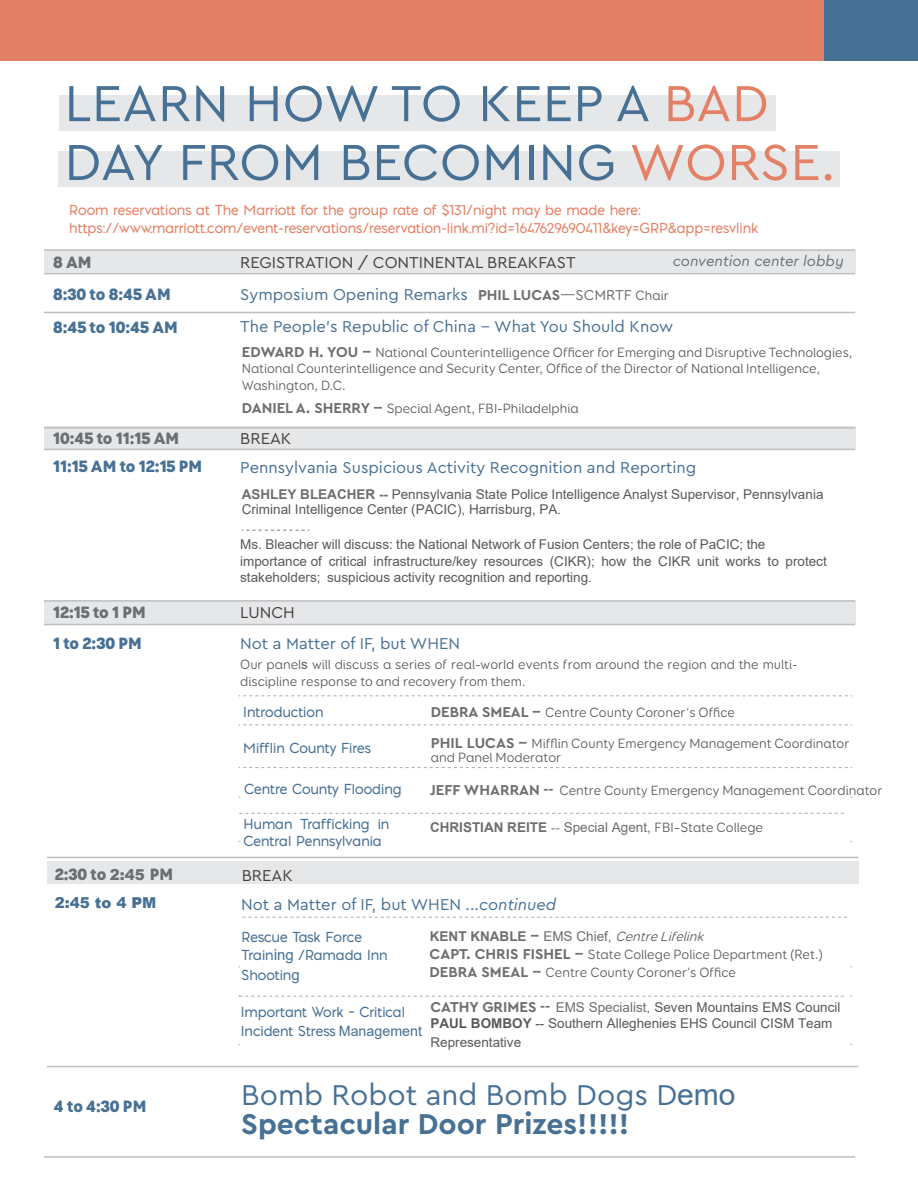
<style>
.page{position:relative;width:918px;height:1188px;background:#fff}
.page>*{position:absolute;margin:0;border:0;box-sizing:border-box;transform-origin:0 0}
.t1{font:52.95px/58.8px "Cera Basic";letter-spacing:.01em;color:#477095}
.t2{font:700 30px/29.1px "Cera Basic";color:#477095}
.t3{font:16.5px "Cera Basic";color:#477095}
.t4{font:16.5px/31.8px "Cera Basic";color:#414042}
.t5{font:900 16.5px/33.6px "Lean O Sans FY";color:#477095}
.t6{font:900 16.5px "Lean O Sans FY";color:#6d6e71}
.t7{font:italic 15px "Cera Basic";color:#6d6e71}
.t8{font:900 15px "Arial";color:#477095}
.t9{font:13.5px/16.5px "Booster Next FY";color:#58595b}
.t10{font:13.5px/16.5px "Arial";color:#58595b}
.t11{font:13.5px/18.8px "Pontiac";color:#477095}
.t12{font:13.5px/18px "Pontiac";color:#e48065}
.s1{color:#e48065}
.s2{color:#477095}
.s3{font-weight:700;font-size:15px;color:#6d6e71}
.s4{font-size:15px;color:#6d6e71}
.s5{font-family:"Booster Next FY";font-size:13.5px;color:#58595b}
.s6{font-family:"Cera Basic";font-weight:700;font-size:15px;color:#6d6e71}
.s7{font-weight:700;color:#6d6e71}
.s8{font-family:"Arial"}
.s9{font-family:"Arial";font-weight:700;color:#6d6e71}
.s10{font-family:"Minion Pro";font-weight:700;color:#6d6e71}
.s11{font-family:"Arial";color:#6d6e71}
.s12{font-family:"Arial";font-size:15px}
.s13{font-style:italic}
.s14{font-size:15px}
.s15{font-family:"Arial";font-size:14.25px}
.s16{color:#6d6e71}
.s17{font-weight:700}
.s18{font-weight:400}
.s19{font-family:"Arial";font-weight:400}
</style>
<div class="page">
<div style="left:59px;top:95px;width:716px;height:35px;background:#e6e7e8"></div>
<div style="left:59px;top:151px;width:781px;height:36px;background:#e6e7e8"></div>
<div style="left:0;top:0;width:824px;height:60px;background:#e48065"></div>
<div style="left:824px;top:0;width:94px;height:60px;background:#477095"></div>
<div style="left:44px;top:250px;width:811px;height:22px;background:#e6e7e8"></div>
<div style="left:44px;top:427px;width:811px;height:22px;background:#e6e7e8"></div>
<div style="left:44px;top:601px;width:811px;height:22px;background:#e6e7e8"></div>
<div style="left:47px;top:862px;width:811px;height:22px;background:#e6e7e8"></div>
<hr style="left:44px;top:249px;width:811px;height:2px;background:#bcbec0">
<hr style="left:44px;top:273px;width:811px;height:1px;background:#bcbec0">
<hr style="left:44px;top:312px;width:811px;height:1px;background:#bcbec0">
<hr style="left:44px;top:427px;width:811px;height:2px;background:#bcbec0">
<hr style="left:44px;top:449px;width:811px;height:1px;background:#bcbec0">
<hr style="left:44px;top:600px;width:811px;height:2px;background:#bcbec0">
<hr style="left:44px;top:624px;width:811px;height:1px;background:#bcbec0">
<hr style="left:47px;top:857px;width:811px;height:1px;background:#bcbec0">
<hr style="left:47px;top:1066px;width:811px;height:1px;background:#bcbec0">
<hr style="left:44px;top:1156px;width:811px;height:2px;background:#bcbec0">
<svg style="left:242px;top:530px;width:67px;height:1px"></svg>
<svg style="left:239px;top:724px;width:613px;height:1px"></svg>
<svg style="left:239px;top:695px;width:613px;height:1px"></svg>
<svg style="left:239px;top:767px;width:613px;height:1px"></svg>
<svg style="left:242px;top:917px;width:605px;height:1px"></svg>
<svg style="left:239px;top:995px;width:605px;height:2px"></svg>
<svg style="left:239px;top:813px;width:605px;height:1px"></svg>
<h1 class="t1" style="left:64px;top:74px;width:772px">LEARN HOW TO KEEP A <span class="s1">BAD<br></span>DAY FROM BECOMING <span class="s1">WORSE.</span></h1>
<p class="t12" style="left:69px;top:200px;width:690px">Room reservations at The Marriott for the group rate of $131/night may be made here: https://www.marriott.com/event-reservations/reservation-link.mi?id=1647629690411&amp;key=GRP&amp;app=resvlink</p>
<p class="t6" style="left:53px;top:251px;width:40px">8 AM</p>
<p class="t5" style="left:53px;top:277px;width:126px">8:30 to 8:45 AM<br>8:45 to 10:45 AM</p>
<p class="t4" style="left:240px;top:246px;width:430px">REGISTRATION / CONTINENTAL BREAKFAST<br><span class="s2">Symposium Opening Remarks</span> <span class="s3">PHIL LUCAS</span><span class="s4">—SCMRTF</span> <span class="s5">Chair</span></p>
<p class="t7" style="left:673px;top:253px;width:172px">convention center lobby</p>
<p class="t3" style="left:240px;top:317px;width:434px">The People’s Republic of China -- What You Should Know</p>
<p class="t9" style="left:242px;top:344px;width:612px"><span class="s6">EDWARD H. YOU --</span> National Counterintelligence Officer for Emerging and Disruptive Technologies,<br>National Counterintelligence and Security Center, Office of the Director of National Intelligence,<br>Washington, D.C.</p>
<p class="t9" style="left:242px;top:400px;width:338px"><span class="s6">DANIEL A. SHERRY --</span> Special Agent, FBI-Philadelphia</p>
<p class="t6" style="left:53px;top:427px;width:128px">10:45 to 11:15 AM</p>
<p class="t4" style="left:240px;top:422px;width:53px">BREAK</p>
<p class="t5" style="left:53px;top:450px;width:151px">11:15 AM to 12:15 PM</p>
<p class="t3" style="left:240px;top:458px;width:458px">Pennsylvania Suspicious Activity Recognition and Reporting</p>
<p class="t10" style="left:242px;top:487px;width:583px;line-height:15.3px"><span class="s7">ASHLEY BLEACHER --</span> Pennsylvania State Police Intelligence Analyst Supervisor, Pennsylvania<br>Criminal Intelligence Center (PACIC), Harrisburg, PA.</p>
<p class="t10" style="left:240px;top:536px;width:588px">Ms. Bleacher will discuss: the National Network of Fusion Centers; the role of PaCIC; the importance of critical infrastructure/key resources (CIKR); how the CIKR unit works to protect stakeholders; suspicious activity recognition and reporting.</p>
<p class="t6" style="left:53px;top:601px;width:94px">12:15 to 1 PM</p>
<p class="t4" style="left:240px;top:596px;width:56px">LUNCH</p>
<p class="t5" style="left:53px;top:626px;width:90px">1 to 2:30 PM</p>
<p class="t3" style="left:240px;top:634px;width:221px">Not a Matter of IF, but WHEN</p>
<p class="t9" style="left:240px;top:656px;width:559px">Our panel<span class="s8">s</span> will discuss a series of real-world events from around the region and the multi&shy;discipline response to and recovery from them.</p>
<p class="t11" style="left:243px;top:703px;width:82px">Introduction</p>
<p class="t11" style="left:243px;top:739px;width:129px">Mifflin County Fires</p>
<p class="t11" style="left:244px;top:779px;width:159px">Centre County Flooding</p>
<p class="t11" style="left:244px;top:815px;width:147px;line-height:17.2px">Human Trafficking in<br>Central Pennsylvania</p>
<p class="t9" style="left:431px;top:704px;width:306px"><span class="s6">DEBRA SMEAL --</span> Centre County Coroner’s Office</p>
<p class="t9" style="left:431px;top:736px;width:420px;line-height:14.2px"><span class="s6">PHIL LUCAS --</span> Mifflin County Emergency Management Coordinator and Panel Moderator</p>
<p class="t9" style="left:430px;top:782px;width:454px"><span class="s6">JEFF WHARRAN --</span> Centre County Emergency Management Coordinator</p>
<p class="t9" style="left:430px;top:819px;width:335px"><span class="s9">CHRISTIAN REITE</span> <span class="s10">--</span> <span class="s11">Special Agent,</span> FBI–State College</p>
<p class="t6" style="left:55px;top:864px;width:120px">2:30 to <span class="s12">2:45</span> PM</p>
<p class="t4" style="left:242px;top:859px;width:53px">BREAK</p>
<p class="t8" style="left:55px;top:892px;width:103px">2:45 to 4 PM</p>
<p class="t5" style="left:54px;top:1089px;width:94px">4 to 4:30 PM</p>
<p class="t3" style="left:241px;top:895px;width:317px">Not a Matter of IF, but WHEN ...<span class="s13">continued</span></p>
<p class="t11" style="left:242px;top:927px;width:148px">Rescue Task Force<br>Train<span class="s14">i</span><span class="s12">ng</span> /Ramada Inn<br>Shootin<span class="s12">g</span></p>
<p class="t11" style="left:241px;top:1003px;width:183px;line-height:18.1px">Important Work – Critical<br>Incident Stress <span class="s15">Management</span></p>
<p class="t9" style="left:430px;top:928px;width:395px;line-height:17.5px"><span class="s9">KENT KNABLE</span> <span class="s6">--</span> <span class="s11">EMS Chief,</span> <span class="s13">CentreLifelink<br></span><span class="s6">CAPT. CHRIS FISHEL --</span> State College Police Department (Ret.)<br><span class="s6">DEBRA SMEAL --</span> Centre County Coroner’s Office</p>
<p class="t10" style="left:430px;top:999px;width:412px"><span class="s6">CATHY GRIMES --</span> <span class="s16">EMS Specialist,</span> Seven Mountains EMS Council<br><span class="s17">PAUL BOMBOY</span> -- Southern Alleghenies EHS Council CISM Team</p>
<p class="t10" style="left:430px;top:1034px;width:92px">Representative</p>
<h2 class="t2" style="left:241px;top:1081px;width:496px"><span class="s18">Bomb Robot and Bomb Dogs D</span><span class="s19">emo<br></span>Spectacular Door Prizes!!!!!</h2>
</div>
